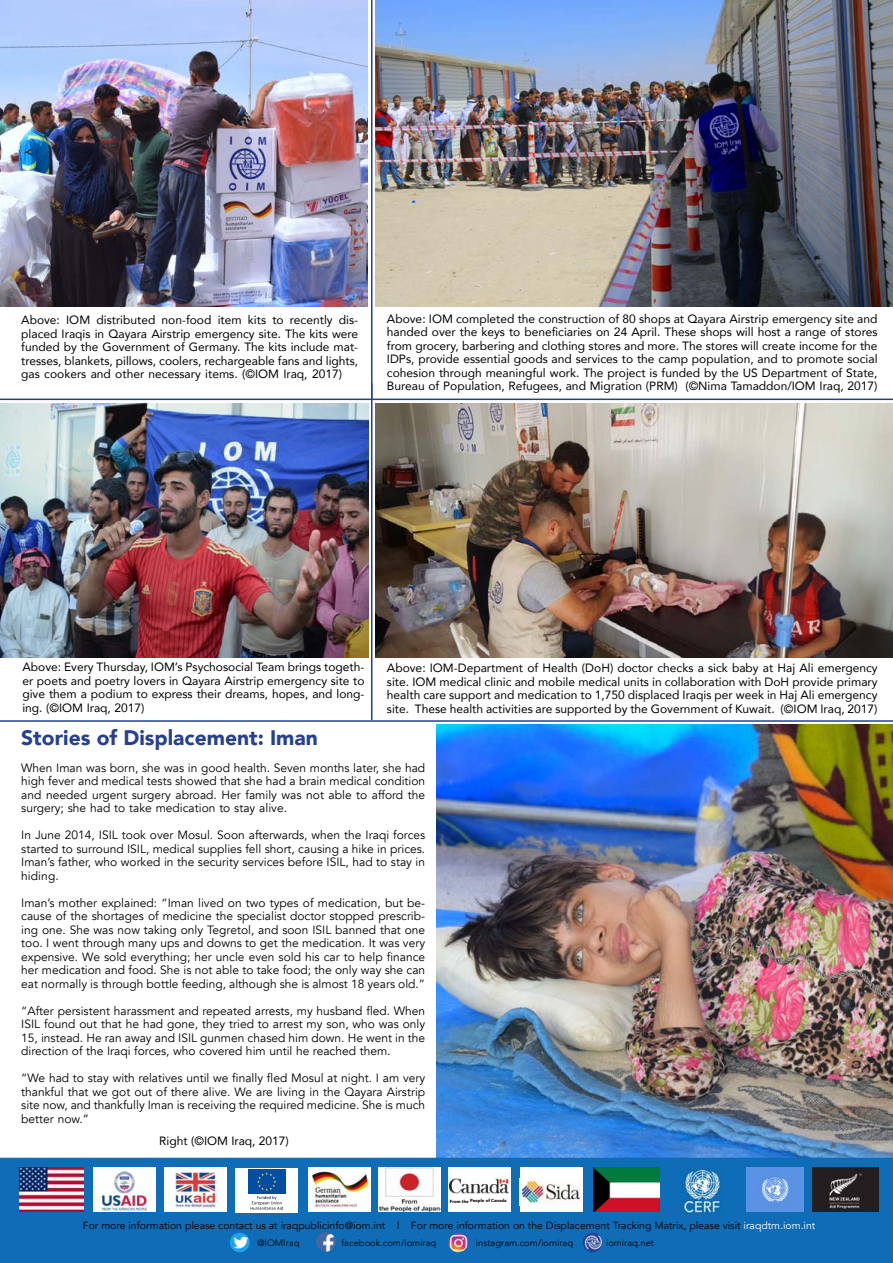
<style>
.page{position:relative;width:893px;height:1263px;background:#fff}
.page>*{position:absolute;margin:0;border:0;box-sizing:border-box;transform-origin:0 0}
.t1{font:900 21px "Avenir";color:#25408f}
.t2{font:12px/13.5px "Avenir";color:#000;text-align:justify}
.t3{font:12px/13.5px "Avenir";color:#000;text-align:right}
.t4{font:10.35px "Avenir";color:#000}
.t5{font:300 9.3px "Avenir";color:#000}
.t6{font:900 4.35px "Avenir";letter-spacing:-.005em;color:#000}
.s1{color:#fff}
</style>
<div class="page">
<img style="left:437px;top:725px;width:456px;height:433px">
<hr style="left:0;top:720px;width:893px;height:2px;background:#25408f">
<hr style="left:0;top:399px;width:893px;height:1px;background:#25408f">
<img style="left:375px;top:404px;width:518px;height:253px">
<img style="left:0;top:404px;width:369px;height:253px">
<img style="left:0;top:0;width:368px;height:306px">
<div style="left:0;top:1158px;width:893px;height:105px;background:#0f6cb6"></div>
<img style="left:230px;top:1233px;width:20px;height:19px;border-radius:10px">
<img style="left:316px;top:1232px;width:20px;height:19px;border-radius:10px">
<img style="left:448px;top:1233px;width:20px;height:19px;border-radius:10px">
<img style="left:583px;top:1233px;width:19px;height:19px;border-radius:10px">
<img style="left:93px;top:1168px;width:63px;height:44px">
<img style="left:379px;top:1168px;width:62px;height:44px">
<div style="left:235px;top:1168px;width:63px;height:44px;background:#fff"></div>
<div style="left:248px;top:1169px;width:38px;height:25px;background:#034ea2"></div>
<svg style="left:251px;top:1172px;width:32px;height:38px"></svg>
<img style="left:308px;top:1168px;width:63px;height:44px">
<div style="left:448px;top:1168px;width:63px;height:44px;background:#fff"></div>
<img style="left:449px;top:1178px;width:60px;height:15px">
<img style="left:746px;top:1168px;width:57px;height:44px">
<div style="left:520px;top:1168px;width:63px;height:44px;background:#fff"></div>
<img style="left:520px;top:1178px;width:61px;height:25px">
<img style="left:20px;top:1168px;width:64px;height:44px">
<img style="left:593px;top:1168px;width:66px;height:44px">
<div style="left:164px;top:1168px;width:63px;height:44px;background:#fff"></div>
<img style="left:169px;top:1168px;width:48px;height:42px">
<div style="left:813px;top:1168px;width:66px;height:44px;background:#231f20"></div>
<img style="left:829px;top:1173px;width:33px;height:37px">
<img style="left:680px;top:1169px;width:44px;height:44px">
<img style="left:375px;top:0;width:518px;height:306px">
<hr style="left:371px;top:0;width:1px;height:400px;background:#25408f">
<hr style="left:371px;top:383px;width:1px;height:337px;background:#25408f">
<p class="t3" style="left:162px;top:313px;width:51px">non-food</p>
<p class="t3" style="left:21px;top:313px;width:40px">Above:</p>
<p class="t3" style="left:21px;top:353px;width:338px">tresses, blankets, pillows, coolers, rechargeable fans and lights,</p>
<p class="t3" style="left:96px;top:313px;width:60px">distributed</p>
<p class="t3" style="left:248px;top:313px;width:20px">kits</p>
<p class="t3" style="left:290px;top:313px;width:44px">recently</p>
<p class="t3" style="left:339px;top:313px;width:21px">dis-</p>
<p class="t3" style="left:66px;top:313px;width:26px">IOM</p>
<p class="t3" style="left:218px;top:313px;width:25px">item</p>
<p class="t3" style="left:272px;top:313px;width:13px">to</p>
<p class="t3" style="left:21px;top:326px;width:338px">placed Iraqis in Qayara Airstrip emergency site. The kits were</p>
<p class="t3" style="left:21px;top:340px;width:338px">funded by the Government of Germany. The kits include mat-</p>
<p class="t3" style="left:21px;top:367px;width:322px">gas cookers and other necessary items. (©IOM Iraq, 2017(</p>
<p class="t3" style="left:387px;top:311px;width:492px;text-align:justify">Above: IOM completed the construction of 80 shops at Qayara Airstrip emergency site and handed over the keys to beneficiaries on 24 April. These shops will host a range of stores from grocery, barbering and clothing stores and more. The stores will create income for the IDPs, provide essential goods and services to the camp population, and to promote social cohesion through meaningful work. The project is funded by the US Department of State, Bureau of Population, Refugees, and Migration (PRM) (©Nima Tamaddon/IOM Iraq, 2017(</p>
<p class="t3" style="left:22px;top:660px;width:344px">Above: Every Thursday, IOM s’ Psychosocial Team brings togeth-</p>
<p class="t3" style="left:22px;top:701px;width:124px">ing. (©IOM Iraq, 2017(</p>
<p class="t3" style="left:22px;top:674px;width:344px">er poets and poetry lovers in Qayara Airstrip emergency site to</p>
<p class="t3" style="left:22px;top:687px;width:344px">give them a podium to express their dreams, hopes, and long-</p>
<p class="t3" style="left:387px;top:661px;width:492px">Above: IOM-Department of Health (DoH) doctor checks a sick baby at Haj Ali emergency site. IOM medical clinic and mobile medical units in collaboration with DoH provide primary health care support and medication to 1,750 displaced Iraqis per week in Haj Ali emergency (©IOM Iraq, 2017(</p>
<p class="t3" style="left:415px;top:701px;width:361px">These health activities are supported by the Government of Kuwait.</p>
<p class="t3" style="left:387px;top:701px;width:24px">site.</p>
<h1 class="t1" style="left:21px;top:719px;width:298px">Stories of Displacement: Iman</h1>
<p class="t2" style="left:21px;top:761px;width:405px">When Iman was born, she was in good health. Seven months later, she had high fever and medical tests showed that she had a brain medical condition and needed urgent surgery abroad. Her family was not able to afford the surgery; she had to take medication to stay alive.</p>
<p class="t2" style="left:21px;top:829px;width:405px">In June 2014, ISIL took over Mosul. Soon afterwards, when the Iraqi forces started to surround ISIL, medical supplies fell short, causing a hike in prices.<br>Imans’ father, who worked in the security services before ISIL, had to stay in hiding.</p>
<p class="t2" style="left:21px;top:896px;width:405px">Imans’ mother explained: “Iman lived on two types of medication, but be-</p>
<p class="t2" style="left:21px;top:937px;width:405px">too I. went through many ups and downs to get the medication It. was very expensive. We sold everything; her uncle even sold his car to help finance her medication and food. She is not able to take food; the only way she can eat normally is through bottle feeding, although she is almost 18 years old “.</p>
<p class="t2" style="left:21px;top:1004px;width:405px">“After persistent harassment and repeated arrests, my husband fled. When ISIL found out that he had gone, they tried to arrest my son, who was only 15, instead. He ran away and ISIL gunmen chased him down. He went in the direction of the Iraqi forces, who covered him until he reached them.</p>
<p class="t2" style="left:21px;top:1072px;width:405px">“We had to stay with relatives until we finally fled Mosul at night I. am very thankful that we got out of there alive. We are living in the Qayara Airstrip site now, and thankfully Iman is receiving the required medicine. She is much better now “.</p>
<p class="t3" style="left:159px;top:1134px;width:131px">Right (©IOM Iraq, 2017(</p>
<p class="t2" style="left:21px;top:910px;width:405px">cause of the shortages of medicine the specialist doctor stopped prescrib-</p>
<p class="t2" style="left:21px;top:923px;width:405px">ing one. She was now taking only Tegretol, and soon ISIL banned that one</p>
<p class="t6" style="left:450px;top:1197px;width:58px">From the People of Canada</p>
<p class="t4" style="left:83px;top:1219px;width:304px">For more information please contact us at iraqpublicinfo@iom.int</p>
<p class="t4" style="left:397px;top:1219px;width:4px">|</p>
<p class="t4" style="left:411px;top:1219px;width:406px">For more information on the Displacement Tracking Matrix, please visit <span class="s1">iraqdtm.iom.int</span></p>
<p class="t5" style="left:257px;top:1237px;width:44px">@IOMIraq</p>
<p class="t5" style="left:342px;top:1237px;width:96px">facebook.com/iomiraq</p>
<p class="t5" style="left:476px;top:1237px;width:99px">instagram.com/iomiraq</p>
<p class="t5" style="left:606px;top:1237px;width:49px">iomiraq.net</p>
</div>
